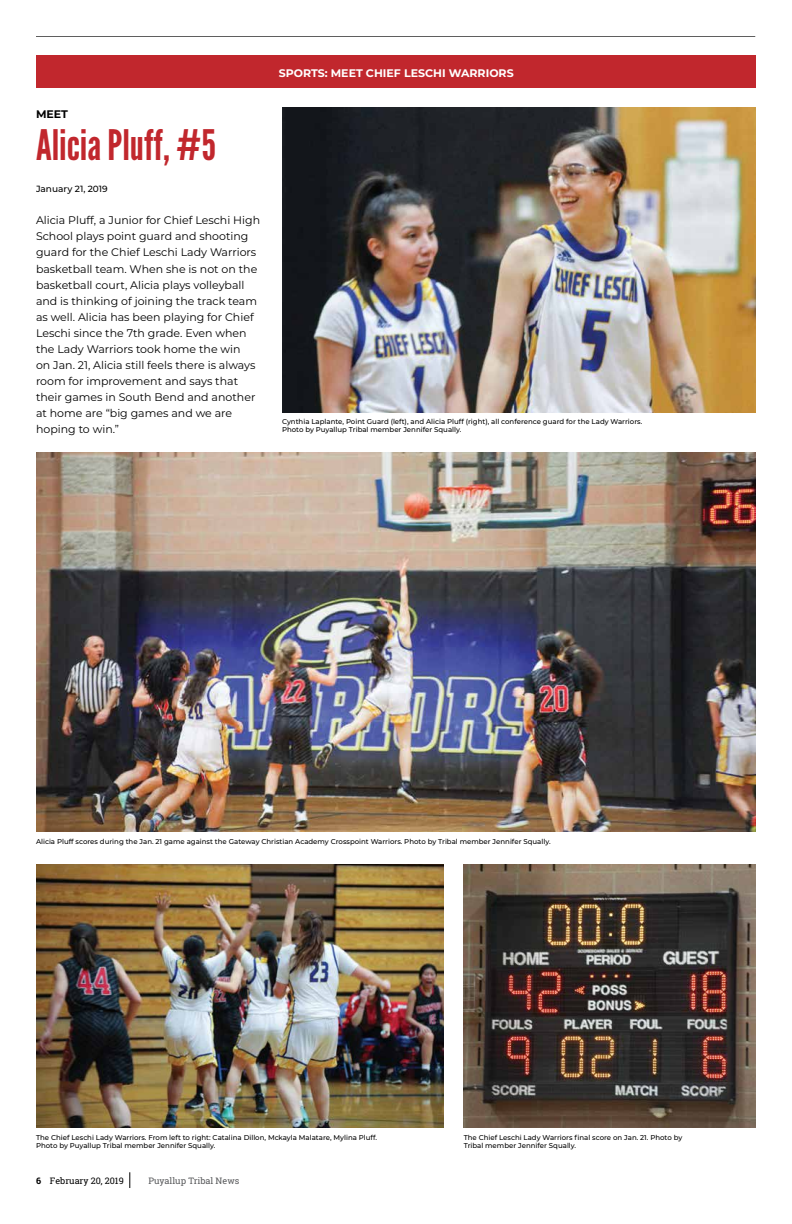
<style>
.page{position:relative;width:792px;height:1224px;background:#fff}
.page>*{position:absolute;margin:0;border:0;box-sizing:border-box;transform-origin:0 0}
.t1{font:42px "League Gothic";color:#c1272d}
.t2{font:11px/16px "Montserrat";color:#000}
.t3{font:700 11px "Montserrat";color:#fff}
.t4{font:700 11px "Montserrat";color:#000}
.t5{font:9px "Roboto Slab";color:#58595b}
.t6{font:9px "Roboto Slab";color:#000}
.t7{font:500 9px "Montserrat";color:#000}
.t8{font:500 7px/8px "Montserrat";color:#000}
.s1{font-weight:700}
</style>
<div class="page">
<svg style="left:130px;top:1172px;width:1px;height:16px"></svg>
<hr style="left:36px;top:36px;width:719px;height:1px;background:#000">
<img style="left:36px;top:453px;width:720px;height:379px">
<img style="left:282px;top:108px;width:474px;height:305px">
<div style="left:36px;top:56px;width:720px;height:32px;background:#c1272d"></div>
<img style="left:36px;top:864px;width:408px;height:264px">
<img style="left:464px;top:864px;width:292px;height:264px">
<h2 class="t4" style="left:36px;top:107px;width:34px">MEET</h2>
<h1 class="t1" style="left:36px;top:121px;width:181px">Alicia Pluff, #5</h1>
<p class="t7" style="left:36px;top:183px;width:73px">January 21, 2019</p>
<p class="t2" style="left:36px;top:212px;width:226px">Alicia Pluff, a Junior for Chief Leschi High School plays point guard and shooting guard for the Chief Leschi Lady Warriors basketball team. When she is not on the basketball court, Alicia plays volleyball and is thinking of joining the track team as well. Alicia has been playing for Chief Leschi since the 7th grade. Even when the Lady Warriors took home the win<br>on Jan. 21, Alicia still feels there is always room for improvement and says that their games in South Bend and another at home are “big games and we are hoping to win.”</p>
<h2 class="t3" style="left:279px;top:65px;width:236px">SPORTS: MEET CHIEF LESCHI WARRIORS</h2>
<p class="t8" style="left:282px;top:418px;width:362px">Cynthia Laplante, Point Guard (left), and Alicia Pluff (right), all conference guard for the Lady Warriors.<br>Photo by Puyallup Tribal member Jennifer Squally.</p>
<p class="t8" style="left:36px;top:837px;width:516px">Alicia Pluff scores during the Jan. 21 game against the Gateway Christian Academy Crosspoint Warriors. Photo by Tribal member Jennifer Squally.</p>
<p class="t8" style="left:36px;top:1133px;width:343px">The Chief Leschi Lady Warriors. From left to right: Catalina Dillon, Mckayla Malatare, Mylina Pluff.<br>Photo by Puyallup Tribal member Jennifer Squally.</p>
<p class="t6" style="left:36px;top:1175px;width:89px"><span class="s1">6</span> February 20, 2019</p>
<p class="t5" style="left:148px;top:1175px;width:92px">Puyallup Tribal News</p>
<p class="t8" style="left:464px;top:1133px;width:220px">The Chief Leschi Lady Warriors final score on Jan. 21. Photo by<br>Tribal member Jennifer Squally.</p>
</div>
